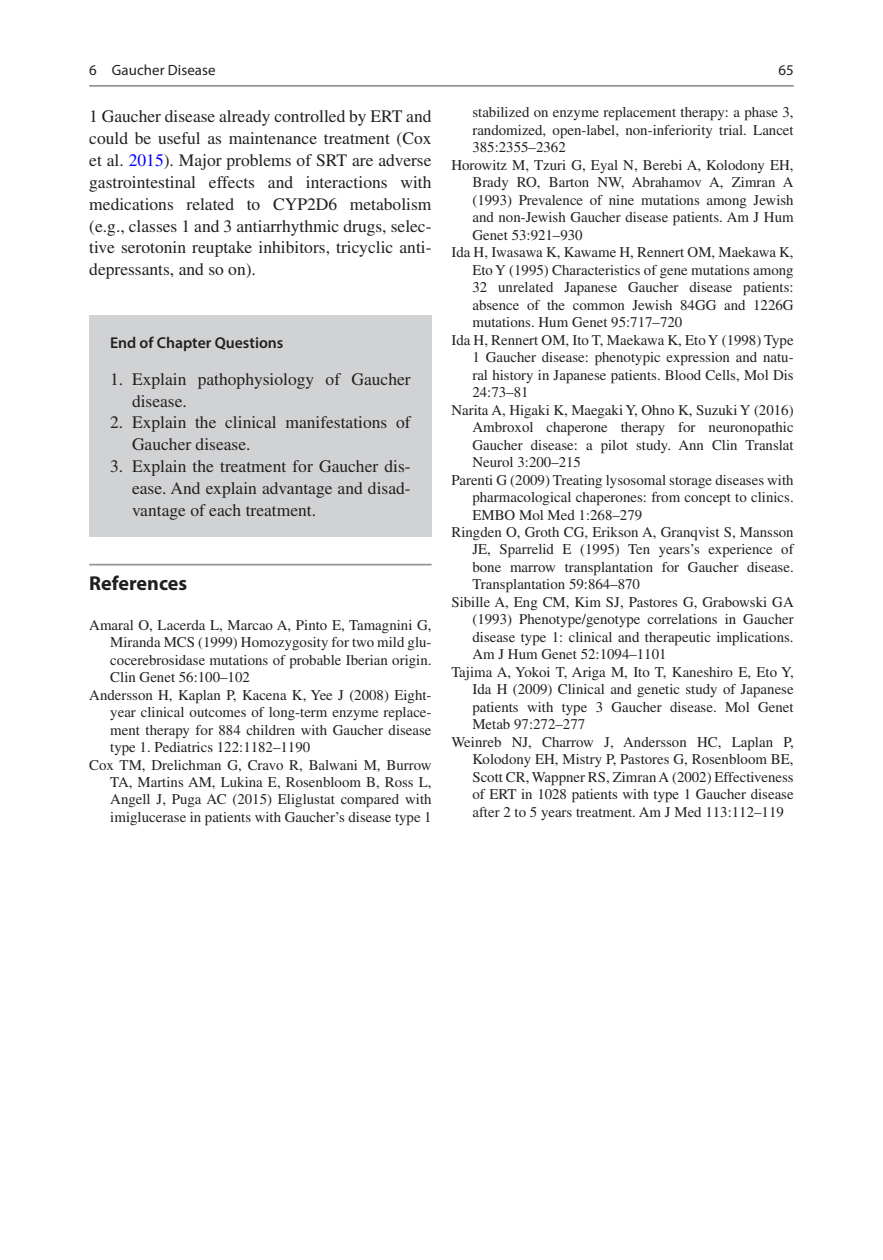
<style>
.page{position:relative;width:883px;height:1260px;background:#fff}
.page>*{position:absolute;margin:0;border:0;box-sizing:border-box;transform-origin:0 0}
.t1{font:700 20.12px "Xqpwqf Dwkjpp Myriad Pro";color:#231f20}
.t2{font:17.5px/21.9px "Tlsplj Ldsnkl Times LT Std";color:#231f20;text-align:justify}
.t3{font:600 15.75px "Pxgjjk Mqyfsb Myriad Pro";color:#231f20}
.t4{font:14.88px "Tlsplj Ldsnkl Times LT Std";color:#231f20}
.t5{font:14.88px "Jnfymp Hsqjds Myriad Pro";letter-spacing:.01em;color:#231f20}
.t6{font:14.88px "Smkvhd Vxgnrq Myriad Pro";color:#231f20}
.s1{color:#00f}
</style>
<div class="page">
<hr style="left:89px;top:564px;width:343px;height:2px;background:#939598">
<div style="left:89px;top:315px;width:343px;height:222px;background:#d1d2d4"></div>
<hr style="left:89px;top:85px;width:705px;height:2px;background:#939598">
<p class="t5" style="left:89px;top:61px;width:128px">6 Gaucher Disease</p>
<p class="t2" style="left:89px;top:105px;width:344px">1 Gaucher disease already controlled by ERT and could be useful as maintenance treatment (Cox et al. <span class="s1">2015</span>). Major problems of SRT are adverse gastrointestinal effects and interactions with medications related to CYP2D6 metabolism (e.g., classes 1 and 3 antiarrhythmic drugs, selec&shy;tive serotonin reuptake inhibitors, tricyclic anti&shy;depressants, and so on).</p>
<p class="t3" style="left:110px;top:333px;width:175px">End of Chapter Questions</p>
<p class="t2" style="left:132px;top:368px;width:280px;text-indent:-22px">1. Explain pathophysiology of Gaucher disease.</p>
<p class="t2" style="left:132px;top:412px;width:280px;text-indent:-22px">2. Explain the clinical manifestations of<br>Gaucher disease.</p>
<p class="t2" style="left:132px;top:455px;width:280px;text-indent:-22px">3. Explain the treatment for Gaucher dis&shy;ease. And explain advantage and disad&shy;vantage of each treatment.</p>
<h1 class="t1" style="left:89px;top:570px;width:99px">References</h1>
<p class="t4" style="left:89px;top:616px;width:344px">Amaral O, Lacerda L, Marcao A, Pinto E, Tamagnini G,</p>
<p class="t4" style="left:110px;top:634px;width:323px">Miranda MCS (1999) Homozygosity for two mild glu-</p>
<p class="t4" style="left:110px;top:651px;width:323px">cocerebrosidase mutations of probable Iberian origin.</p>
<p class="t4" style="left:110px;top:669px;width:141px">Clin Genet 56:100–102</p>
<p class="t4" style="left:89px;top:686px;width:344px">Andersson H, Kaplan P, Kacena K, Yee J (2008) Eight-</p>
<p class="t4" style="left:110px;top:704px;width:323px">year clinical outcomes of long-term enzyme replace-</p>
<p class="t4" style="left:110px;top:721px;width:323px">ment therapy for 884 children with Gaucher disease</p>
<p class="t4" style="left:110px;top:739px;width:201px">type 1. Pediatrics 122:1182–1190</p>
<p class="t4" style="left:89px;top:756px;width:344px">Cox TM, Drelichman G, Cravo R, Balwani M, Burrow</p>
<p class="t4" style="left:110px;top:774px;width:323px">TA, Martins AM, Lukina E, Rosenbloom B, Ross L,</p>
<p class="t4" style="left:110px;top:791px;width:323px">Angell J, Puga AC (2015) Eliglustat compared with</p>
<p class="t4" style="left:110px;top:809px;width:323px">imiglucerase in patients with Gaucher’s disease type 1</p>
<p class="t6" style="left:779px;top:61px;width:17px">65</p>
<p class="t4" style="left:472px;top:104px;width:323px">stabilized on enzyme replacement therapy: a phase 3,</p>
<p class="t4" style="left:472px;top:121px;width:323px">randomized, open-label, non-inferiority trial. Lancet</p>
<p class="t4" style="left:472px;top:139px;width:95px">385:2355–2362</p>
<p class="t4" style="left:451px;top:156px;width:344px">Horowitz M, Tzuri G, Eyal N, Berebi A, Kolodony EH,</p>
<p class="t4" style="left:472px;top:174px;width:323px">Brady RO, Barton NW, Abrahamov A, Zimran A</p>
<p class="t4" style="left:472px;top:191px;width:323px">(1993) Prevalence of nine mutations among Jewish</p>
<p class="t4" style="left:472px;top:209px;width:323px">and non-Jewish Gaucher disease patients. Am J Hum</p>
<p class="t4" style="left:472px;top:226px;width:112px">Genet 53:921–930</p>
<p class="t4" style="left:451px;top:244px;width:344px">Ida H, Iwasawa K, Kawame H, Rennert OM, Maekawa K,</p>
<p class="t4" style="left:472px;top:261px;width:323px">Eto Y (1995) Characteristics of gene mutations among</p>
<p class="t4" style="left:472px;top:279px;width:323px">32 unrelated Japanese Gaucher disease patients:</p>
<p class="t4" style="left:472px;top:296px;width:323px">absence of the common Jewish 84GG and 1226G</p>
<p class="t4" style="left:472px;top:314px;width:211px">mutations. Hum Genet 95:717–720</p>
<p class="t4" style="left:451px;top:331px;width:344px">Ida H, Rennert OM, Ito T, Maekawa K, Eto Y (1998) Type</p>
<p class="t4" style="left:472px;top:349px;width:323px">1 Gaucher disease: phenotypic expression and natu-</p>
<p class="t4" style="left:472px;top:366px;width:323px">ral history in Japanese patients. Blood Cells, Mol Dis</p>
<p class="t4" style="left:472px;top:384px;width:58px">24:73–81</p>
<p class="t4" style="left:451px;top:401px;width:344px">Narita A, Higaki K, Maegaki Y, Ohno K, Suzuki Y (2016)</p>
<p class="t4" style="left:472px;top:419px;width:323px">Ambroxol chaperone therapy for neuronopathic</p>
<p class="t4" style="left:472px;top:436px;width:323px">Gaucher disease: a pilot study. Ann Clin Translat</p>
<p class="t4" style="left:472px;top:454px;width:110px">Neurol 3:200–215</p>
<p class="t4" style="left:451px;top:471px;width:344px">Parenti G (2009) Treating lysosomal storage diseases with</p>
<p class="t4" style="left:472px;top:489px;width:323px">pharmacological chaperones: from concept to clinics.</p>
<p class="t4" style="left:472px;top:506px;width:171px">EMBO Mol Med 1:268–279</p>
<p class="t4" style="left:451px;top:524px;width:344px">Ringden O, Groth CG, Erikson A, Granqvist S, Mansson</p>
<p class="t4" style="left:472px;top:541px;width:323px">JE, Sparrelid E (1995) Ten years’s experience of</p>
<p class="t4" style="left:472px;top:559px;width:323px">bone marrow transplantation for Gaucher disease.</p>
<p class="t4" style="left:472px;top:576px;width:169px">Transplantation 59:864–870</p>
<p class="t4" style="left:451px;top:594px;width:344px">Sibille A, Eng CM, Kim SJ, Pastores G, Grabowski GA</p>
<p class="t4" style="left:472px;top:611px;width:323px">(1993) Phenotype/genotype correlations in Gaucher</p>
<p class="t4" style="left:472px;top:629px;width:323px">disease type 1: clinical and therapeutic implications.</p>
<p class="t4" style="left:472px;top:646px;width:196px">Am J Hum Genet 52:1094–1101</p>
<p class="t4" style="left:451px;top:664px;width:344px">Tajima A, Yokoi T, Ariga M, Ito T, Kaneshiro E, Eto Y,</p>
<p class="t4" style="left:472px;top:681px;width:323px">Ida H (2009) Clinical and genetic study of Japanese</p>
<p class="t4" style="left:472px;top:699px;width:323px">patients with type 3 Gaucher disease. Mol Genet</p>
<p class="t4" style="left:472px;top:716px;width:114px">Metab 97:272–277</p>
<p class="t4" style="left:451px;top:734px;width:344px">Weinreb NJ, Charrow J, Andersson HC, Laplan P,</p>
<p class="t4" style="left:472px;top:751px;width:323px">Kolodony EH, Mistry P, Pastores G, Rosenbloom BE,</p>
<p class="t4" style="left:472px;top:769px;width:323px">Scott CR, Wappner RS, Zimran A (2002) Effectiveness</p>
<p class="t4" style="left:472px;top:786px;width:323px">of ERT in 1028 patients with type 1 Gaucher disease</p>
<p class="t4" style="left:472px;top:804px;width:313px">after 2 to 5 years treatment. Am J Med 113:112–119</p>
</div>
